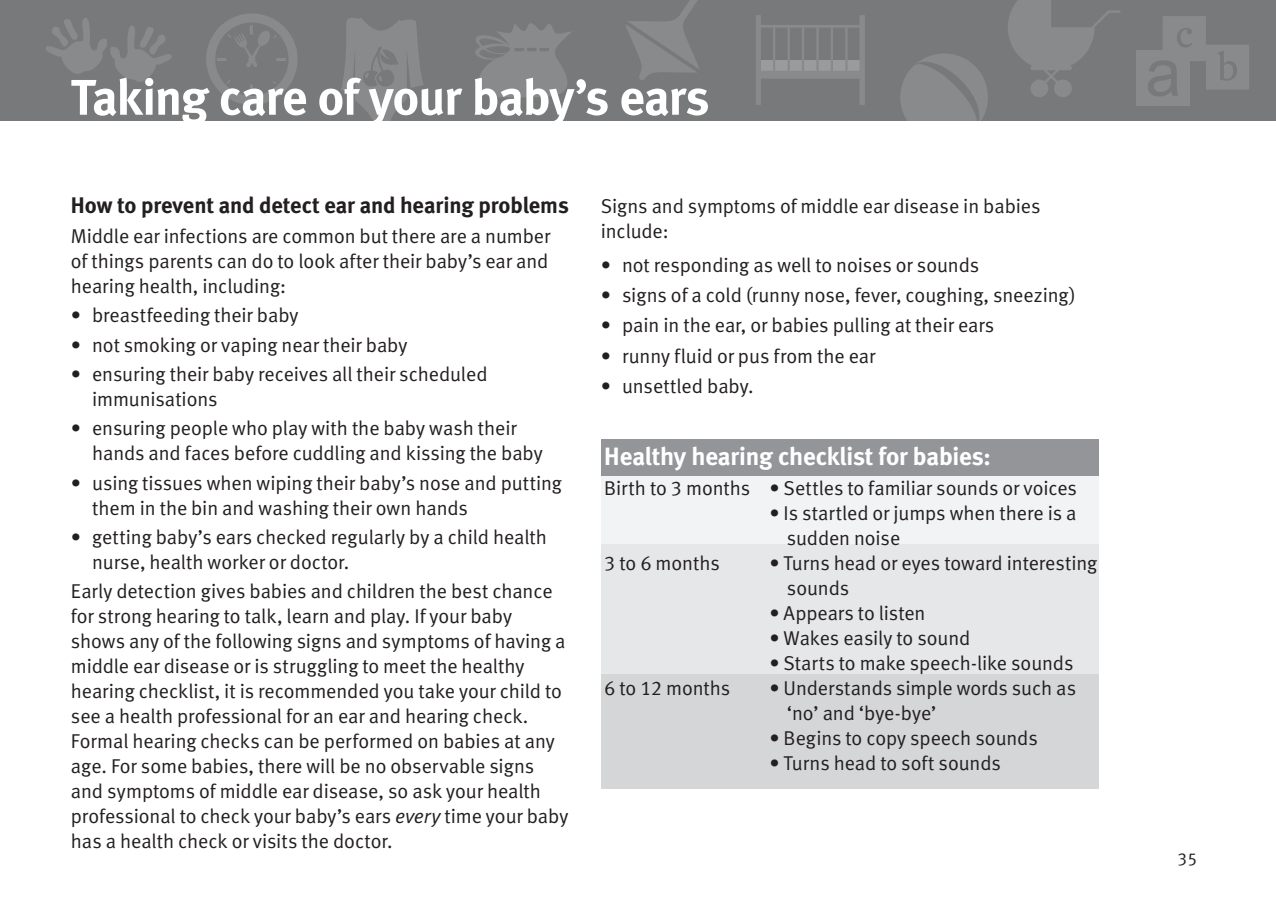
<style>
.page{position:relative;width:1276px;height:922px;background:#fff}
.page>*{position:absolute;margin:0;border:0;box-sizing:border-box;transform-origin:0 0}
.t1{font:50px "Meta Bold LF";letter-spacing:-.02em;color:#fff}
.t2{font:25px "Meta Bold LF";letter-spacing:-.01em;color:#fff}
.t3{font:22.5px "Meta Bold LF";letter-spacing:-.005em;color:#231f20}
.t4{font:20px/25px "Meta Normal LF";letter-spacing:-.005em;color:#231f20}
.t5{font:17.5px "Meta Normal LF";color:#231f20}
.s1{font-style:italic}
</style>
<div class="page">
<div style="left:0;top:0;width:1276px;height:121px;background:#78797b"></div>
<svg style="left:1008px;top:0;width:112px;height:97px"></svg>
<div style="left:1136px;top:51px;width:53px;height:55px;background:#898a8c"></div>
<svg style="left:1147px;top:16px;width:102px;height:80px"></svg>
<svg style="left:900px;top:54px;width:88px;height:67px"></svg>
<svg style="left:46px;top:18px;width:126px;height:64px"></svg>
<svg style="left:626px;top:0;width:73px;height:80px"></svg>
<svg style="left:475px;top:23px;width:96px;height:74px"></svg>
<svg style="left:341px;top:18px;width:82px;height:103px"></svg>
<svg style="left:756px;top:15px;width:109px;height:90px"></svg>
<svg style="left:206px;top:14px;width:91px;height:91px"></svg>
<div style="left:601px;top:438px;width:497px;height:39px;background:#939598"></div>
<div style="left:601px;top:476px;width:497px;height:72px;background:#f2f3f4"></div>
<div style="left:601px;top:544px;width:497px;height:130px;background:#e6e7e9"></div>
<div style="left:601px;top:674px;width:497px;height:114px;background:#d5d6d8"></div>
<h1 class="t1" style="left:71px;top:66px;width:640px">Taking care of your baby’s ears</h1>
<p class="t3" style="left:71px;top:191px;width:499px">How to prevent and detect ear and hearing problems</p>
<p class="t4" style="left:71px;top:223px;width:481px;text-align:justify">Middle ear infections are common but there are a number of things parents can do to look after their baby’s ear and hearing health, including:</p>
<p class="t4" style="left:71px;top:303px;width:229px">• breastfeeding their baby</p>
<p class="t4" style="left:71px;top:332px;width:338px">• not smoking or vaping near their baby</p>
<p class="t4" style="left:92px;top:361px;width:397px;text-indent:-21px">• ensuring their baby receives all their scheduled immunisations</p>
<p class="t4" style="left:92px;top:415px;width:452px;text-indent:-21px">• ensuring people who play with the baby wash their hands and faces before cuddling and kissing the baby</p>
<p class="t4" style="left:92px;top:470px;width:471px;text-indent:-21px">• using tissues when wiping their baby’s nose and putting them in the bin and washing their own hands</p>
<p class="t4" style="left:92px;top:524px;width:456px;text-indent:-21px">• getting baby’s ears checked regularly by a child health nurse, health worker or doctor.</p>
<p class="t4" style="left:71px;top:578px;width:499px">Early detection gives babies and children the best chance for strong hearing to talk, learn and play. If your baby shows any of the following signs and symptoms of having a middle ear disease or is struggling to meet the healthy hearing checklist, it is recommended you take your child to see a health professional for an ear and hearing check.<br>Formal hearing checks can be performed on babies at any age. For some babies, there will be no observable signs and symptoms of middle ear disease, so ask your health professional to check your baby’s ears <span class="s1">every</span> time your baby has a health check or visits the doctor.</p>
<p class="t4" style="left:601px;top:193px;width:441px">Signs and symptoms of middle ear disease in babies include:</p>
<p class="t4" style="left:601px;top:252px;width:380px">• not responding as well to noises or sounds</p>
<p class="t4" style="left:601px;top:282px;width:476px">• signs of a cold (runny nose, fever, coughing, sneezing)</p>
<p class="t4" style="left:601px;top:313px;width:395px">• pain in the ear, or babies pulling at their ears</p>
<p class="t4" style="left:601px;top:343px;width:276px">• runny fluid or pus from the ear</p>
<p class="t4" style="left:601px;top:373px;width:154px">• unsettled baby.</p>
<p class="t2" style="left:604px;top:440px;width:388px">Healthy hearing checklist for babies:</p>
<p class="t4" style="left:604px;top:475px;width:474px">Birth to 3 months • Settles to familiar sounds or voices</p>
<p class="t4" style="left:787px;top:500px;width:291px;text-indent:-18px">• Is startled or jumps when there is a sudden noise</p>
<p class="t4" style="left:604px;top:550px;width:117px">3 to 6 months</p>
<p class="t4" style="left:787px;top:550px;width:312px;text-indent:-18px">• Turns head or eyes toward interesting sounds</p>
<p class="t4" style="left:769px;top:600px;width:158px">• Appears to listen</p>
<p class="t4" style="left:769px;top:625px;width:203px">• Wakes easily to sound</p>
<p class="t4" style="left:769px;top:650px;width:306px">• Starts to make speech-like sounds</p>
<p class="t4" style="left:604px;top:675px;width:127px">6 to 12 months</p>
<p class="t4" style="left:787px;top:675px;width:291px;text-indent:-18px">• Understands simple words such as ‘no’ and ‘bye-bye’</p>
<p class="t4" style="left:769px;top:725px;width:270px">• Begins to copy speech sounds</p>
<p class="t4" style="left:769px;top:750px;width:233px">• Turns head to soft sounds</p>
<p class="t5" style="left:1177px;top:848px;width:21px">35</p>
</div>
